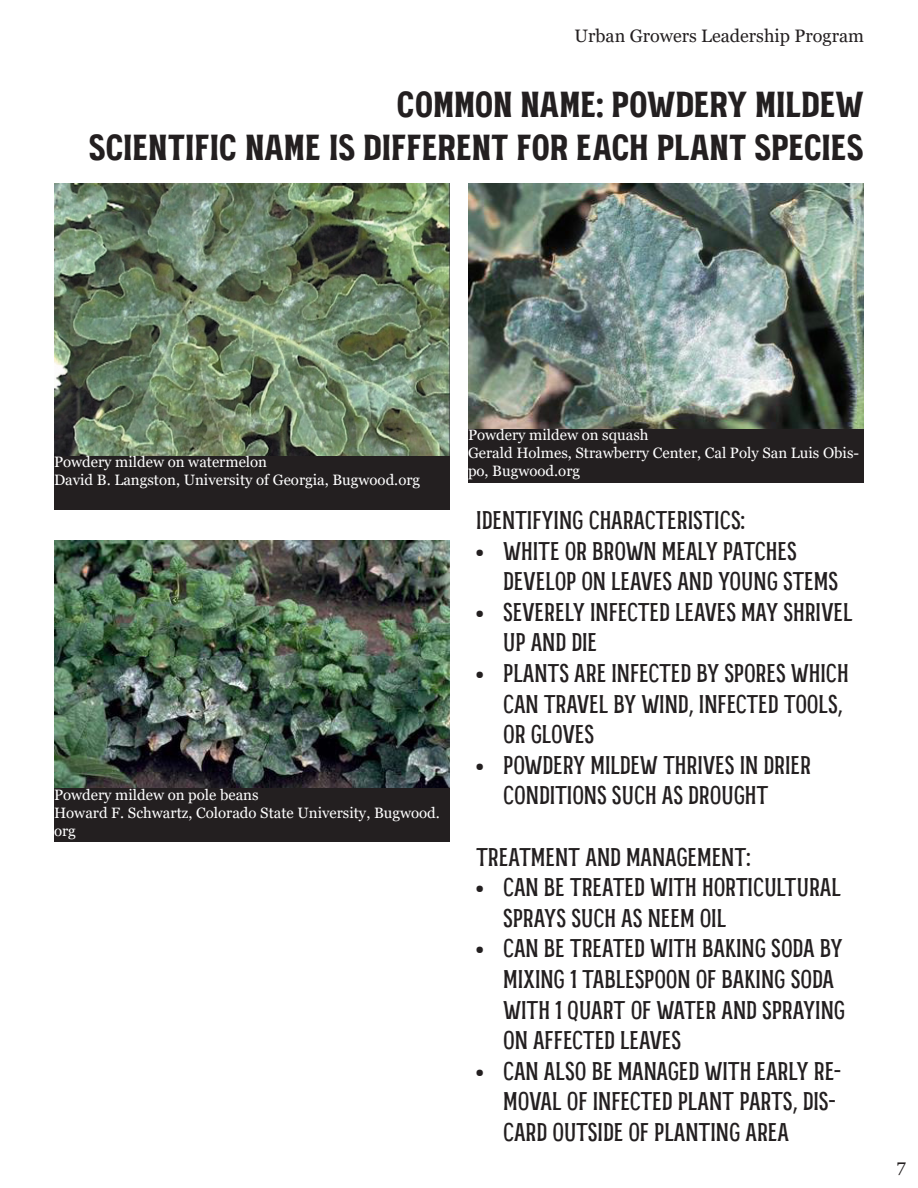
<style>
.page{position:relative;width:918px;height:1188px;background:#fff}
.page>*{position:absolute;margin:0;border:0;box-sizing:border-box;transform-origin:0 0}
.t1{font:700 36px "MRK Maston";letter-spacing:-.01em;color:#231f20}
.t2{font:25.5px/30.6px "MRK Maston";color:#231f20}
.t3{font:18px "Georgia";color:#231f20}
.t4{font:15px/18px "Georgia";color:#fff}
</style>
<div class="page">
<img style="left:54px;top:184px;width:396px;height:272px">
<div style="left:54px;top:456px;width:396px;height:54px;background:#231f20"></div>
<img style="left:468px;top:184px;width:396px;height:245px">
<div style="left:468px;top:429px;width:396px;height:54px;background:#231f20"></div>
<img style="left:54px;top:540px;width:396px;height:248px">
<div style="left:54px;top:788px;width:396px;height:54px;background:#231f20"></div>
<p class="t3" style="left:575px;top:25px;width:291px">Urban Growers Leadership Program</p>
<p class="t1" style="left:397px;top:83px;width:467px">COMMON NAME: POWDERY MILDEW</p>
<p class="t1" style="left:89px;top:126px;width:777px">SCIENTIFIC NAME IS DIFFERENT FOR EACH PLANT SPECIES</p>
<p class="t4" style="left:54px;top:453px;width:215px">Powdery mildew on watermelon</p>
<p class="t4" style="left:54px;top:471px;width:368px">David B. Langston, University of Georgia, Bugwood.org</p>
<p class="t4" style="left:54px;top:786px;width:206px">Powdery mildew on pole beans</p>
<p class="t4" style="left:54px;top:804px;width:387px">Howard F. Schwartz, Colorado State University, Bugwood. org</p>
<p class="t4" style="left:468px;top:426px;width:182px">Powdery mildew on squash</p>
<p class="t4" style="left:468px;top:444px;width:393px">Gerald Holmes, Strawberry Center, Cal Poly San Luis Obis&shy;po, Bugwood.org</p>
<p class="t2" style="left:476px;top:504px;width:270px">IDENTIFYING CHARACTERISTICS:</p>
<p class="t2" style="left:503px;top:535px;width:336px;text-indent:-27px">• WHITE OR BROWN MEALY PATCHES<br>DEVELOP ON LEAVES AND YOUNG STEMS</p>
<p class="t2" style="left:503px;top:596px;width:351px;text-indent:-27px">• SEVERELY INFECTED LEAVES MAY SHRIVEL<br>UP AND DIE</p>
<p class="t2" style="left:503px;top:657px;width:347px;text-indent:-27px">• PLANTS ARE INFECTED BY SPORES WHICH<br>CAN TRAVEL BY WIND, INFECTED TOOLS,<br>OR GLOVES</p>
<p class="t2" style="left:503px;top:749px;width:309px;text-indent:-27px">• POWDERY MILDEW THRIVES IN DRIER<br>CONDITIONS SUCH AS DROUGHT</p>
<p class="t2" style="left:476px;top:841px;width:276px">TREATMENT AND MANAGEMENT:</p>
<p class="t2" style="left:503px;top:872px;width:339px;text-indent:-27px">• CAN BE TREATED WITH HORTICULTURAL<br>SPRAYS SUCH AS NEEM OIL</p>
<p class="t2" style="left:503px;top:933px;width:343px;text-indent:-27px">• CAN BE TREATED WITH BAKING SODA BY<br>MIXING 1 TABLESPOON OF BAKING SODA<br>WITH 1 QUART OF WATER AND SPRAYING<br>ON AFFECTED LEAVES</p>
<p class="t2" style="left:503px;top:1055px;width:339px;text-indent:-27px">• CAN ALSO BE MANAGED WITH EARLY RE-<br>MOVAL OF INFECTED PLANT PARTS, DIS-<br>CARD OUTSIDE OF PLANTING AREA</p>
<p class="t3" style="left:897px;top:1155px;width:11px">7</p>
</div>
